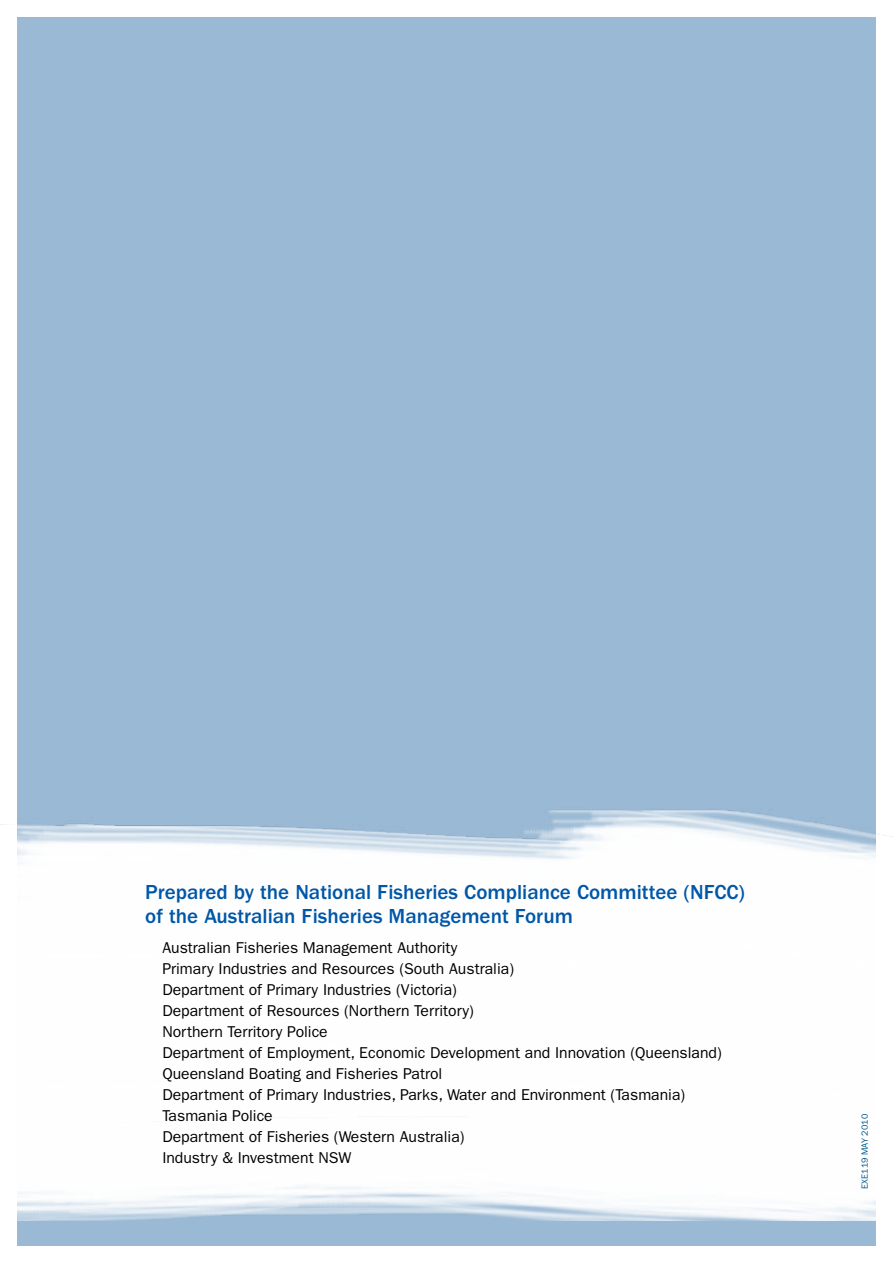
<style>
.page{position:relative;width:893px;height:1263px;background:#fff}
.page>*{position:absolute;margin:0;border:0;box-sizing:border-box;transform-origin:0 0}
.t1{font:500 21px/24px "Franklin Gothic";color:#0057a8}
.t2{font:15.75px/21px "Franklin Gothic";color:#000}
.t3{font:9px "Franklin Gothic";color:#00598a}
</style>
<div class="page">
<div style="left:18px;top:17px;width:858px;height:1229px;background:#9ab9d4"></div>
<img style="left:17px;top:1122px;width:859px;height:98px">
<img style="left:0;top:790px;width:892px;height:332px">
<h1 class="t1" style="left:145px;top:880px;width:601px">Prepared by the National Fisheries Compliance Committee (NFCC) of the Australian Fisheries Management Forum</h1>
<p class="t2" style="left:162px;top:937px;width:561px">Australian Fisheries Management Authority<br>Primary Industries and Resources (South Australia)<br>Department of Primary Industries (Victoria)<br>Department of Resources (Northern Territory)<br>Northern Territory Police<br>Department of Employment, Economic Development and Innovation (Queensland)<br>Queensland Boating and Fisheries Patrol<br>Department of Primary Industries, Parks, Water and Environment (Tasmania)<br>Tasmania Police<br>Department of Fisheries (Western Australia)<br>Industry &amp; Investment NSW</p>
<p class="t3" style="left:860px;top:1189px;width:76px;rotate:-90deg">EXE119 MAY 2010</p>
</div>
